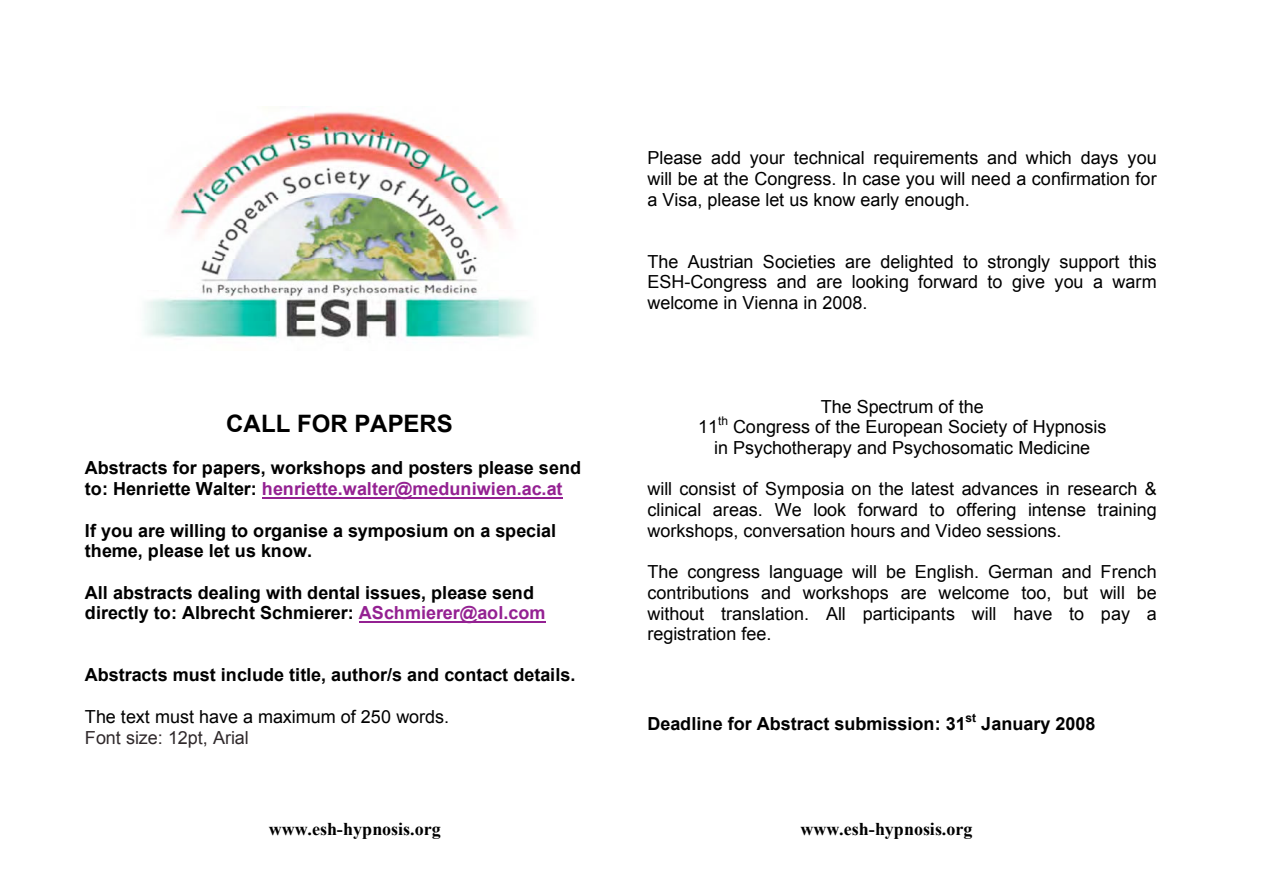
<style>
.page{position:relative;width:1263px;height:893px;background:#fff}
.page>*{position:absolute;margin:0;border:0;box-sizing:border-box;transform-origin:0 0}
.t1{font:700 24px "Arial";color:#000}
.t2{font:18px/20.7px "Arial";letter-spacing:-.005em;color:#000;text-align:justify}
.t3{font:700 18px/20.7px "Arial";color:#000}
.t4{font:700 18px "Times New Roman";color:#000}
.t5{font:18px "Arial";letter-spacing:-.005em;color:#2f292b}
.t6{font:12px "Arial";color:#000}
.t7{font:700 12px "Arial";color:#000}
.s1{color:#942192}
</style>
<div class="page">
<img style="left:144px;top:106px;width:388px;height:234px">
<hr style="left:262px;top:497px;width:300px;height:2px;background:#942192">
<hr style="left:359px;top:621px;width:186px;height:2px;background:#942192">
<p class="t2" style="left:647px;top:148px;width:511px">Please add your technical requirements and which days you will be at the Congress. In case you will need a confirmation for a Visa, please let us know early enough.</p>
<h1 class="t1" style="left:226px;top:410px;width:228px">CALL FOR PAPERS</h1>
<p class="t3" style="left:85px;top:458px;width:498px">Abstracts for papers, workshops and posters please send to: Henriette Walter: <span class="s1">henriette.walter@meduniwien.ac.at</span></p>
<p class="t3" style="left:85px;top:520px;width:473px">If you are willing to organise a symposium on a special theme, please let us know.</p>
<p class="t3" style="left:85px;top:582px;width:462px">All abstracts dealing with dental issues, please send directly to: Albrecht Schmierer: <span class="s1">ASchmierer@aol.com</span></p>
<p class="t3" style="left:85px;top:665px;width:492px">Abstracts must include title, author/s and contact details.</p>
<p class="t2" style="left:85px;top:706px;width:366px">The text must have a maximum of 250 words.</p>
<p class="t5" style="left:85px;top:727px;width:165px">Font size: 12pt, Arial</p>
<p class="t2" style="left:647px;top:251px;width:511px">The Austrian Societies are delighted to strongly support this ESH-Congress and are looking forward to give you a warm welcome in Vienna in 2008.</p>
<p class="t2" style="left:820px;top:396px;width:165px">The Spectrum of the</p>
<p class="t2" style="left:698px;top:417px;width:21px">11</p>
<p class="t6" style="left:718px;top:414px;width:11px">th</p>
<p class="t2" style="left:714px;top:417px;width:394px;text-indent:19px">Congress of the European Society of Hypnosis in Psychotherapy and Psychosomatic Medicine</p>
<p class="t2" style="left:647px;top:479px;width:511px">will consist of Symposia on the latest advances in research &amp; clinical areas. We look forward to offering intense training workshops, conversation hours and Video sessions.</p>
<p class="t2" style="left:647px;top:562px;width:511px">The congress language will be English. German and French contributions and workshops are welcome too, but will be without translation. All participants will have to pay a registration fee.</p>
<p class="t3" style="left:647px;top:713px;width:320px">Deadline for Abstract submission: 31</p>
<p class="t7" style="left:965px;top:711px;width:12px">st</p>
<p class="t3" style="left:981px;top:713px;width:116px">January 2008</p>
<p class="t4" style="left:269px;top:819px;width:173px">www.esh-hypnosis.org</p>
<p class="t4" style="left:800px;top:819px;width:173px">www.esh-hypnosis.org</p>
</div>
